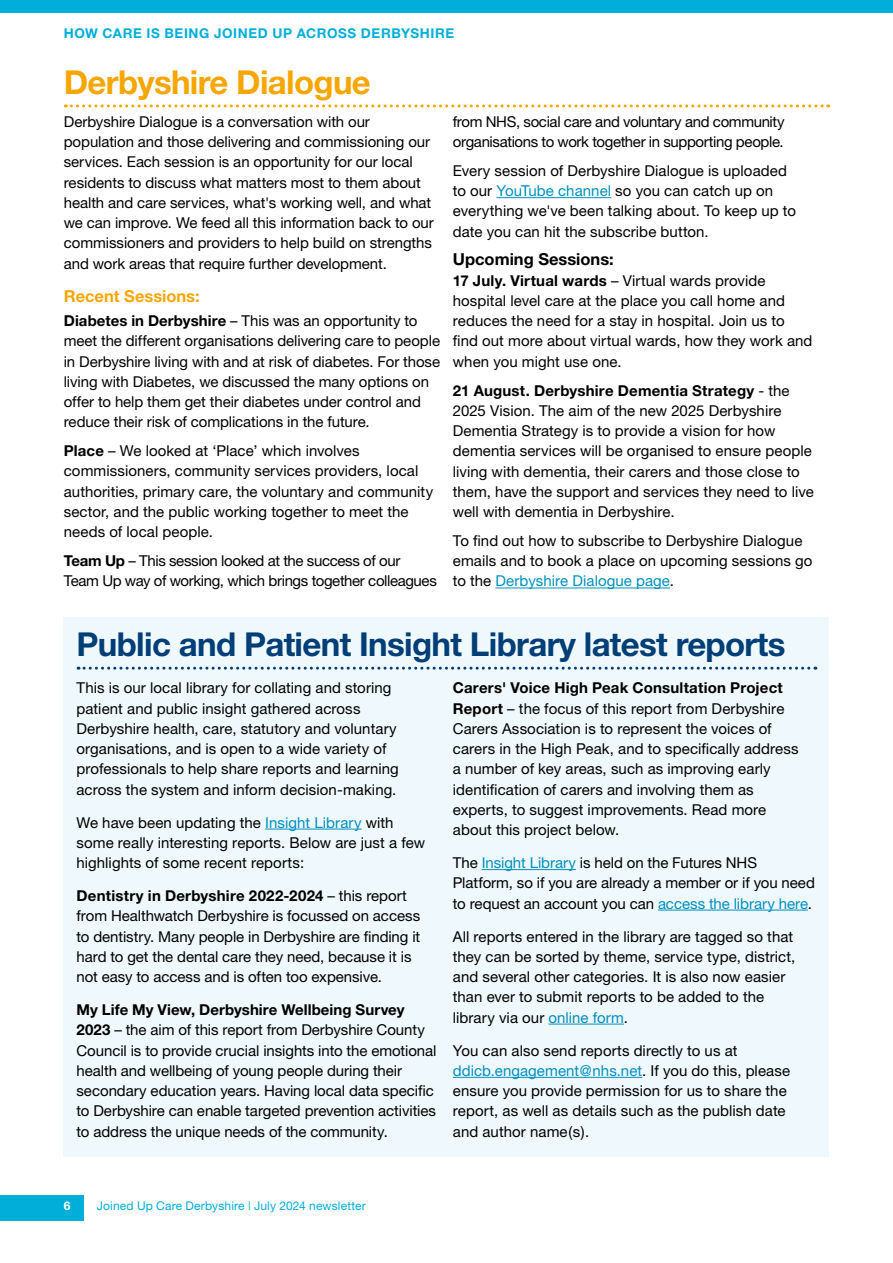
<style>
.page{position:relative;width:893px;height:1263px;background:#fff}
.page>*{position:absolute;margin:0;border:0;box-sizing:border-box;transform-origin:0 0}
.H2_underline{font:700 33px "Helvetica Neue";letter-spacing:-.02em;color:#003e77}
.H2_underline-2{font:700 33px "Helvetica Neue";letter-spacing:-.02em;color:#f7a600}
.t1{font:700 16.5px "Helvetica Neue";color:#000}
.t2{font:700 16.5px "Helvetica Neue";color:#f7a600}
.t3{font:15px/20.2px "Helvetica Neue";color:#000}
.t4{font:15px/20.2px "Helvetica Neue";letter-spacing:-.025em;color:#000}
.t5{font:700 13.5px "Helvetica Neue";letter-spacing:.045em;color:#00aeda}
.t6{font:12px "Helvetica Neue";letter-spacing:.01em;color:#00aeda}
.t7{font:700 12px "Helvetica Neue";color:#fff}
.s1{font-weight:700}
.s2{color:#0090bf}
</style>
<div class="page">
<div style="left:0;top:1194px;width:83px;height:26px;background:#00aeda"></div>
<svg style="left:65px;top:104px;width:764px;height:3px"></svg>
<hr style="left:496px;top:197px;width:115px;height:1px;background:#0090bf">
<hr style="left:495px;top:588px;width:175px;height:1px;background:#0090bf">
<div style="left:64px;top:617px;width:765px;height:540px;background:#eff8fc"></div>
<svg style="left:78px;top:667px;width:738px;height:3px"></svg>
<hr style="left:265px;top:829px;width:97px;height:1px;background:#0090bf">
<hr style="left:482px;top:869px;width:94px;height:1px;background:#0090bf">
<hr style="left:658px;top:910px;width:150px;height:1px;background:#0090bf">
<hr style="left:548px;top:1024px;width:76px;height:1px;background:#0090bf">
<hr style="left:453px;top:1077px;width:189px;height:1px;background:#0090bf">
<div style="left:0;top:0;width:893px;height:13px;background:#00aeda"></div>
<p class="t5" style="left:64px;top:25px;width:392px">HOW CARE IS BEING JOINED UP ACROSS DERBYSHIRE</p>
<h2 class="H2_underline-2" style="left:64px;top:62px;width:309px">Derbyshire Dialogue</h2>
<p class="t3" style="left:64px;top:111px;width:372px">Derbyshire Dialogue is a conversation with our population and those delivering and commissioning our services. Each session is an opportunity for our local residents to discuss what matters most to them about health and care services, what's working well, and what we can improve. We feed all this information back to our commissioners and providers to help build on strengths and work areas that require further development.</p>
<h3 class="t2" style="left:64px;top:286px;width:137px">Recent Sessions:</h3>
<p class="t3" style="left:64px;top:310px;width:378px"><span class="s1">Diabetes in Derbyshire</span> – This was an opportunity to meet the different organisations delivering care to people in Derbyshire living with and at risk of diabetes. For those living with Diabetes, we discussed the many options on offer to help them get their diabetes under control and reduce their risk of complications in the future.</p>
<p class="t3" style="left:64px;top:440px;width:371px"><span class="s1">Place</span> – We looked at ‘Place’ which involves commissioners, community services providers, local authorities, primary care, the voluntary and community sector, and the public working together to meet the needs of local people.</p>
<p class="t4" style="left:64px;top:550px;width:375px"><span class="s1">Team Up</span> – This session looked at the success of our<br>Team Up way of working, which brings together colleagues</p>
<p class="t4" style="left:453px;top:111px;width:333px">from NHS, social care and voluntary and community organisations to work together in supporting people.</p>
<p class="t3" style="left:453px;top:160px;width:345px">Every session of Derbyshire Dialogue is uploaded to our <span class="s2">YouTube channel</span> so you can catch up on everything we've been talking about. To keep up to date you can hit the subscribe button.</p>
<h3 class="t1" style="left:453px;top:249px;width:162px">Upcoming Sessions:</h3>
<p class="t3" style="left:453px;top:270px;width:361px"><span class="s1">17 July. Virtual wards</span> – Virtual wards provide hospital level care at the place you call home and reduces the need for a stay in hospital. Join us to find out more about virtual wards, how they work and when you might use one.</p>
<p class="t3" style="left:453px;top:380px;width:362px"><span class="s1">21 August. Derbyshire Dementia Strategy</span> - the 2025 Vision. The aim of the new 2025 Derbyshire Dementia Strategy is to provide a vision for how dementia services will be organised to ensure people living with dementia, their carers and those close to them, have the support and services they need to live well with dementia in Derbyshire.</p>
<p class="t3" style="left:453px;top:530px;width:361px">To find out how to subscribe to Derbyshire Dialogue emails and to book a place on upcoming sessions go to the <span class="s2">Derbyshire Dialogue page</span>.</p>
<h2 class="H2_underline" style="left:77px;top:624px;width:710px">Public and Patient Insight Library latest reports</h2>
<p class="t3" style="left:77px;top:678px;width:324px">This is our local library for collating and storing patient and public insight gathered across Derbyshire health, care, statutory and voluntary organisations, and is open to a wide variety of professionals to help share reports and learning across the system and inform decision-making.</p>
<p class="t3" style="left:77px;top:812px;width:350px">We have been updating the <span class="s2">Insight Library</span> with some really interesting reports. Below are just a few highlights of some recent reports:</p>
<p class="t3" style="left:77px;top:885px;width:345px"><span class="s1">Dentistry in Derbyshire 2022-2024</span> – this report from Healthwatch Derbyshire is focussed on access to dentistry. Many people in Derbyshire are finding it hard to get the dental care they need, because it is not easy to access and is often too expensive.</p>
<p class="t3" style="left:77px;top:999px;width:361px"><span class="s1">My Life My View, Derbyshire Wellbeing Survey 2023</span> – the aim of this report from Derbyshire County Council is to provide crucial insights into the emotional health and wellbeing of young people during their secondary education years. Having local data specific to Derbyshire can enable targeted prevention activities to address the unique needs of the community.</p>
<p class="t3" style="left:453px;top:678px;width:347px"><span class="s1">Carers' Voice High Peak Consultation Project Report</span> – the focus of this report from Derbyshire Carers Association is to represent the voices of carers in the High Peak, and to specifically address a number of key areas, such as improving early identification of carers and involving them as experts, to suggest improvements. Read more about this project below.</p>
<p class="t3" style="left:453px;top:852px;width:364px">The <span class="s2">Insight Library</span> is held on the Futures NHS<br>Platform, so if you are already a member or if you need to request an account you can <span class="s2">access the library here</span>.</p>
<p class="t3" style="left:453px;top:926px;width:344px">All reports entered in the library are tagged so that they can be sorted by theme, service type, district, and several other categories. It is also now easier than ever to submit reports to be added to the library via our <span class="s2">online form</span>.</p>
<p class="t3" style="left:453px;top:1040px;width:339px">You can also send reports directly to us at <span class="s2">ddicb.engagement@nhs.net</span>. If you do this, please ensure you provide permission for us to share the report, as well as details such as the publish date and author name(s).</p>
<p class="t7" style="left:64px;top:1198px;width:8px">6</p>
<p class="t6" style="left:97px;top:1199px;width:271px">Joined Up Care Derbyshire | July 2024 newsletter</p>
</div>
